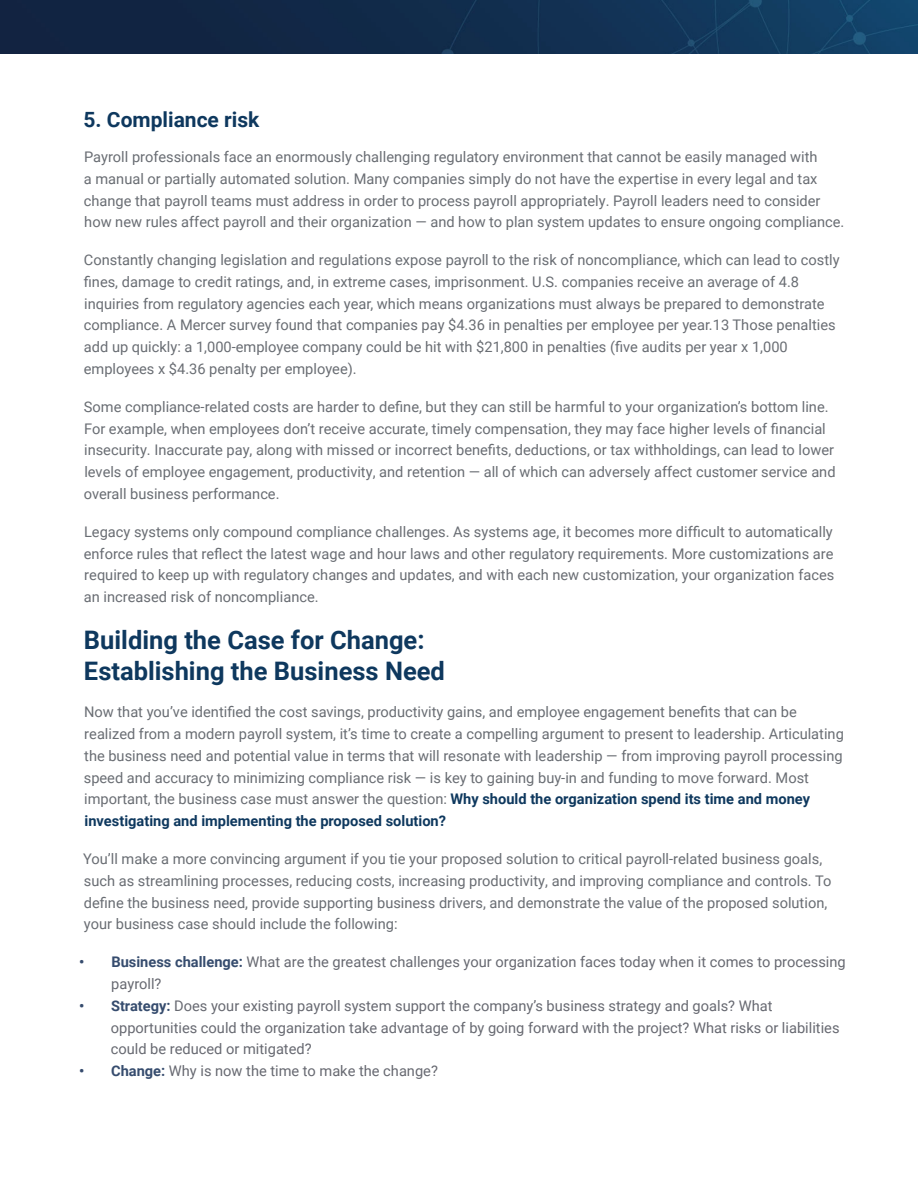
<style>
.page{position:relative;width:918px;height:1188px;background:#fff}
.page>*{position:absolute;margin:0;border:0;box-sizing:border-box;transform-origin:0 0}
.body_-_default_text{font:700 25.5px "Roboto";color:#0e385e}
.head_2_-_medium{font:700 21px "Roboto";color:#0e385e}
.body_-_default_text-2{font:14.7px/21.8px "Roboto";color:#696d73}
.t1{font:14.7px/21.8px "Roboto";color:#676971}
.s1{font-weight:700;color:#0e385e}
.s2{font-weight:700;color:#364c6e}
</style>
<div class="page">
<img style="left:0;top:0;width:918px;height:53px">
<p class="head_2_-_medium" style="left:84px;top:105px;width:177px">5. Compliance risk</p>
<p class="body_-_default_text-2" style="left:84px;top:145px;width:762px">Payroll professionals face an enormously challenging regulatory environment that cannot be easily managed with<br>a manual or partially automated solution. Many companies simply do not have the expertise in every legal and tax change that payroll teams must address in order to process payroll appropriately. Payroll leaders need to consider how new rules affect payroll and their organization — and how to plan system updates to ensure ongoing compliance.</p>
<p class="body_-_default_text-2" style="left:84px;top:249px;width:757px">Constantly changing legislation and regulations expose payroll to the risk of noncompliance, which can lead to costly fines, damage to credit ratings, and, in extreme cases, imprisonment. U.S. companies receive an average of 4.8 inquiries from regulatory agencies each year, which means organizations must always be prepared to demonstrate compliance. A Mercer survey found that companies pay $4.36 in penalties per employee per year.13 Those penalties add up quickly: a 1,000-employee company could be hit with $21,800 in penalties (five audits per year x 1,000 employees x $4.36 penalty per employee).</p>
<p class="body_-_default_text-2" style="left:84px;top:395px;width:753px">Some compliance-related costs are harder to define, but they can still be harmful to your organization’s bottom line.<br>For example, when employees don’t receive accurate, timely compensation, they may face higher levels of financial insecurity. Inaccurate pay, along with missed or incorrect benefits, deductions, or tax withholdings, can lead to lower levels of employee engagement, productivity, and retention — all of which can adversely affect customer service and overall business performance.</p>
<p class="body_-_default_text-2" style="left:84px;top:520px;width:752px;text-align:justify">Legacy systems only compound compliance challenges. As systems age, it becomes more difficult to automatically enforce rules that reflect the latest wage and hour laws and other regulatory requirements. More customizations are required to keep up with regulatory changes and updates, and with each new customization, your organization faces an increased risk of noncompliance.</p>
<p class="body_-_default_text" style="left:84px;top:622px;width:342px">Building the Case for Change:</p>
<p class="body_-_default_text" style="left:84px;top:653px;width:363px">Establishing the Business Need</p>
<p class="body_-_default_text-2" style="left:84px;top:701px;width:762px">Now that you’ve identified the cost savings, productivity gains, and employee engagement benefits that can be realized from a modern payroll system, it’s time to create a compelling argument to present to leadership. Articulating the business need and potential value in terms that will resonate with leadership — from improving payroll processing speed and accuracy to minimizing compliance risk — is key to gaining buy-in and funding to move forward. Most important, the business case must answer the question: <span class="s1">Why should the organization spend its time and money investigating and implementing the proposed solution?</span></p>
<p class="body_-_default_text-2" style="left:83px;top:848px;width:750px">You’ll make a more convincing argument if you tie your proposed solution to critical payroll-related business goals, such as streamlining processes, reducing costs, increasing productivity, and improving compliance and controls. To define the business need, provide supporting business drivers, and demonstrate the value of the proposed solution, your business case should include the following:</p>
<p class="t1" style="left:111px;top:951px;width:736px;text-indent:-32px"><span class="s2">• Business challenge:</span> What are the greatest challenges your organization faces today when it comes to processing payroll?</p>
<p class="t1" style="left:111px;top:994px;width:730px;text-indent:-32px"><span class="s2">• Strategy:</span> Does your existing payroll system support the company’s business strategy and goals? What opportunities could the organization take advantage of by going forward with the project? What risks or liabilities could be reduced or mitigated?</p>
<p class="t1" style="left:79px;top:1059px;width:360px"><span class="s2">• Change:</span> Why is now the time to make the change?</p>
</div>
